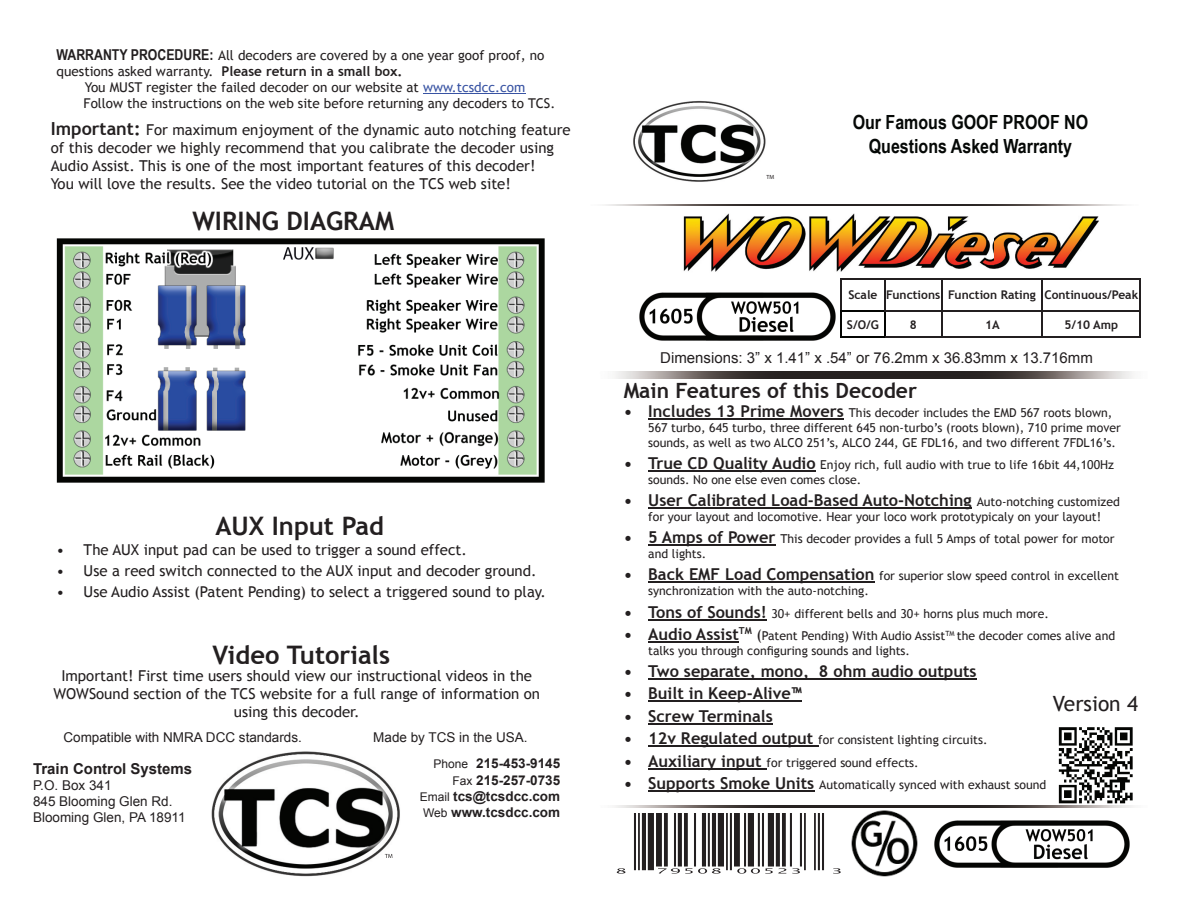
<style>
.page{position:relative;width:1188px;height:918px;background:#fff}
.page>*{position:absolute;margin:0;border:0;box-sizing:border-box;transform-origin:0 0}
.t1{font:700 25.5px "Trebuchet MS";color:#231f20}
.t2{font:700 21px "Trebuchet MS";color:#231f20}
.t3{font:21px "Trebuchet MS";color:#231f20}
.t4{font:700 19.5px/23.4px "Arial Narrow";color:#050806;text-align:center}
.t5{font:700 16.35px "Trebuchet MS";color:#231f20}
.t6{font:15px/18px "Trebuchet MS";color:#231f20}
.t7{font:15px "Arial";color:#231f20}
.t8{font:700 15px "Arial";color:#231f20}
.t9{font:13.5px "Trebuchet MS";color:#231f20}
.t10{font:13.5px/16.2px "Arial";color:#231f20}
.t11{font:700 13.5px/16.2px "Arial";color:#231f20;text-align:right}
.t12{font:700 13.5px "Trebuchet MS";color:#231f20}
.t13{font:12.3px/14.7px "Trebuchet MS";color:#231f20}
.t14{font:700 12px "Trebuchet MS";color:#231f20}
.t15{font:6px "Myriad Pro";color:#231f20}
.s1{font-family:"Arial Narrow";font-weight:700;font-size:15px}
.s2{font-weight:400}
.s3{color:#3853a3}
.s4{font-weight:700;font-size:18px}
.s5{font-weight:400;font-size:12px}
.s6{font-weight:700;font-size:16.35px}
.s7{font-weight:400;font-size:12.3px}
.s8{font-size:15px}
</style>
<div class="page">
<hr style="left:840px;top:278px;width:45px;height:2px;background:#231f20">
<hr style="left:840px;top:280px;width:2px;height:30px;background:#231f20">
<hr style="left:885px;top:278px;width:57px;height:2px;background:#231f20">
<hr style="left:884px;top:280px;width:1px;height:30px;background:#231f20">
<hr style="left:942px;top:278px;width:100px;height:2px;background:#231f20">
<hr style="left:941px;top:280px;width:1px;height:30px;background:#231f20">
<hr style="left:1042px;top:278px;width:99px;height:2px;background:#231f20">
<hr style="left:1042px;top:280px;width:1px;height:30px;background:#231f20">
<hr style="left:1140px;top:280px;width:1px;height:30px;background:#231f20">
<hr style="left:840px;top:310px;width:45px;height:2px;background:#040503">
<hr style="left:840px;top:312px;width:2px;height:25px;background:#040503">
<svg style="left:884px;top:312px;width:1px;height:25px"></svg>
<hr style="left:840px;top:337px;width:45px;height:1px;background:#040503">
<hr style="left:884px;top:310px;width:58px;height:2px;background:#231f20">
<hr style="left:942px;top:310px;width:100px;height:2px;background:#231f20">
<svg style="left:941px;top:312px;width:1px;height:25px"></svg>
<hr style="left:1042px;top:310px;width:99px;height:2px;background:#231f20">
<svg style="left:1042px;top:312px;width:1px;height:25px"></svg>
<svg style="left:1140px;top:312px;width:1px;height:25px"></svg>
<hr style="left:885px;top:337px;width:57px;height:1px;background:#231f20">
<hr style="left:942px;top:337px;width:100px;height:1px;background:#231f20">
<hr style="left:1042px;top:337px;width:99px;height:1px;background:#231f20">
<img style="left:605px;top:205px;width:519px;height:1px">
<img style="left:851px;top:810px;width:67px;height:67px">
<img style="left:639px;top:292px;width:197px;height:49px">
<img style="left:934px;top:820px;width:196px;height:48px">
<img style="left:617px;top:813px;width:224px;height:60px">
<img style="left:1058px;top:727px;width:75px;height:77px">
<hr style="left:648px;top:418px;width:196px;height:2px;background:#231f20">
<hr style="left:648px;top:470px;width:168px;height:2px;background:#231f20">
<hr style="left:648px;top:507px;width:324px;height:2px;background:#231f20">
<hr style="left:648px;top:545px;width:127px;height:1px;background:#231f20">
<hr style="left:648px;top:582px;width:227px;height:1px;background:#231f20">
<hr style="left:648px;top:619px;width:119px;height:1px;background:#231f20">
<hr style="left:648px;top:641px;width:91px;height:2px;background:#231f20">
<hr style="left:648px;top:678px;width:329px;height:2px;background:#231f20">
<hr style="left:648px;top:701px;width:153px;height:1px;background:#231f20">
<hr style="left:648px;top:723px;width:125px;height:2px;background:#231f20">
<hr style="left:648px;top:745px;width:170px;height:2px;background:#231f20">
<hr style="left:648px;top:768px;width:119px;height:1px;background:#231f20">
<hr style="left:648px;top:790px;width:166px;height:2px;background:#231f20">
<img style="left:633px;top:101px;width:133px;height:81px">
<hr style="left:423px;top:93px;width:102px;height:1px;background:#3853a3">
<img style="left:683px;top:214px;width:416px;height:58px">
<img style="left:56px;top:238px;width:489px;height:245px">
<img style="left:615px;top:372px;width:518px;height:7px">
<img style="left:615px;top:805px;width:518px;height:3px">
<img style="left:211px;top:751px;width:189px;height:126px">
<svg style="left:385px;top:854px;width:7px;height:4px"></svg>
<p class="t9" style="left:57px;top:47px;width:489px"><span class="s1">WARRANTY PROCEDURE:</span> All decoders are covered by a one year goof proof, no</p>
<p class="t12" style="left:57px;top:63px;width:347px"><span class="s2">questions asked warranty.</span> Please return in a small box.</p>
<p class="t9" style="left:85px;top:79px;width:442px">You MUST register the failed decoder on our website at <span class="s3">www.tcsdcc.com</span></p>
<p class="t9" style="left:84px;top:95px;width:473px">Follow the instructions on the web site before returning any decoders to TCS.</p>
<p class="t6" style="left:51px;top:121px;width:521px"><span class="s4">Important:</span> For maximum enjoyment of the dynamic auto notching feature of this decoder we highly recommend that you calibrate the decoder using Audio Assist. This is one of the most important features of this decoder!<br>You will love the results. See the video tutorial on the TCS web site!</p>
<p class="t4" style="left:853px;top:110px;width:237px">Our Famous GOOF PROOF NO<br>Questions Asked Warranty</p>
<p class="t15" style="left:767px;top:173px;width:9px">TM</p>
<p class="t1" style="left:192px;top:205px;width:203px">WIRING DIAGRAM</p>
<p class="t1" style="left:215px;top:510px;width:170px">AUX Input Pad</p>
<p class="t6" style="left:57px;top:540px;width:412px">• The AUX input pad can be used to trigger a sound effect.</p>
<p class="t6" style="left:57px;top:561px;width:481px">• Use a reed switch connected to the AUX input and decoder ground.</p>
<p class="t6" style="left:57px;top:582px;width:491px">• Use Audio Assist (Patent Pending) to select a triggered sound to play.</p>
<p class="t1" style="left:213px;top:639px;width:179px">Video Tutorials</p>
<p class="t6" style="left:53px;top:667px;width:488px;text-align:center">Important! First time users should view our instructional videos in the<br>WOWSound section of the TCS website for a full range of information on using this decoder.</p>
<p class="t10" style="left:63px;top:730px;width:240px">Compatible with NMRA DCC standards.</p>
<p class="t10" style="left:373px;top:730px;width:156px">Made by TCS in the USA.</p>
<p class="t8" style="left:33px;top:759px;width:161px">Train Control Systems</p>
<p class="t10" style="left:33px;top:777px;width:154px">P.O. Box 341<br>845 Blooming Glen Rd.<br>Blooming Glen, PA 18911</p>
<p class="t11" style="left:420px;top:756px;width:142px"><span class="s5">Phone</span> 215-453-9145<br><span class="s5">Fax</span> 215-257-0735<br><span class="s5">Email</span> tcs@tcsdcc.com<br><span class="s5">Web</span> www.tcsdcc.com</p>
<p class="t14" style="left:848px;top:288px;width:291px">Scale Functions Function Rating Continuous/Peak</p>
<p class="t14" style="left:847px;top:317px;width:33px">S/O/G</p>
<p class="t14" style="left:910px;top:317px;width:9px">8</p>
<p class="t14" style="left:985px;top:317px;width:16px">1A</p>
<p class="t14" style="left:1065px;top:317px;width:55px">5/10 Amp</p>
<p class="t7" style="left:660px;top:348px;width:434px">Dimensions: 3” x 1.41” x .54” or 76.2mm x 36.83mm x 13.716mm</p>
<p class="t2" style="left:624px;top:377px;width:295px">Main Features of this Decoder</p>
<p class="t13" style="left:648px;top:406px;width:474px;text-indent:-25px"><span class="s6">• Includes 13 Prime Movers</span> This decoder includes the EMD 567 roots blown,<br>567 turbo, 645 turbo, three different 645 non-turbo’s (roots blown), 710 prime mover sounds, as well as two ALCO 251’s, ALCO 244, GE FDL16, and two different 7FDL16’s.</p>
<p class="t13" style="left:648px;top:457px;width:467px;text-indent:-25px"><span class="s6">• True CD Quality Audio</span> Enjoy rich, full audio with true to life 16bit 44,100Hz sounds. No one else even comes close.</p>
<p class="t5" style="left:624px;top:490px;width:498px">• User Calibrated Load-Based Auto-Notching <span class="s7">Auto-notching customized</span></p>
<p class="t13" style="left:648px;top:509px;width:455px">for your layout and locomotive. Hear your loco work prototypicaly on your layout!</p>
<p class="t13" style="left:648px;top:532px;width:468px;text-indent:-25px"><span class="s6">• 5 Amps of Power</span> This decoder provides a full 5 Amps of total power for motor and lights.</p>
<p class="t13" style="left:648px;top:569px;width:472px;text-indent:-25px"><span class="s6">• Back EMF Load Compensation</span> for superior slow speed control in excellent synchronization with the auto-notching.</p>
<p class="t13" style="left:624px;top:606px;width:427px"><span class="s6">• Tons of Sounds!</span> 30+ different bells and 30+ horns plus much more.</p>
<p class="t13" style="left:648px;top:628px;width:469px;text-indent:-25px"><span class="s6">• Audio Assist</span><sup>TM</sup> <span class="s8">(</span>Patent Pending) With Audio Assist<sup>TM</sup> the decoder comes alive and talks you through configuring sounds and lights.</p>
<p class="t5" style="left:624px;top:661px;width:355px">• Two separate, mono, 8 ohm audio outputs</p>
<p class="t5" style="left:624px;top:683px;width:179px">• Built in Keep-Alive™</p>
<p class="t5" style="left:624px;top:706px;width:151px">• Screw Terminals</p>
<p class="t13" style="left:624px;top:733px;width:365px"><span class="s6">• 12v Regulated output</span> for consistent lighting circuits.</p>
<p class="t13" style="left:624px;top:755px;width:297px"><span class="s6">• Auxiliary input</span> for triggered sound effects.</p>
<p class="t13" style="left:624px;top:777px;width:424px"><span class="s6">• Supports Smoke Units</span> Automatically synced with exhaust sound</p>
<p class="t3" style="left:1053px;top:691px;width:87px">Version 4</p>
</div>
